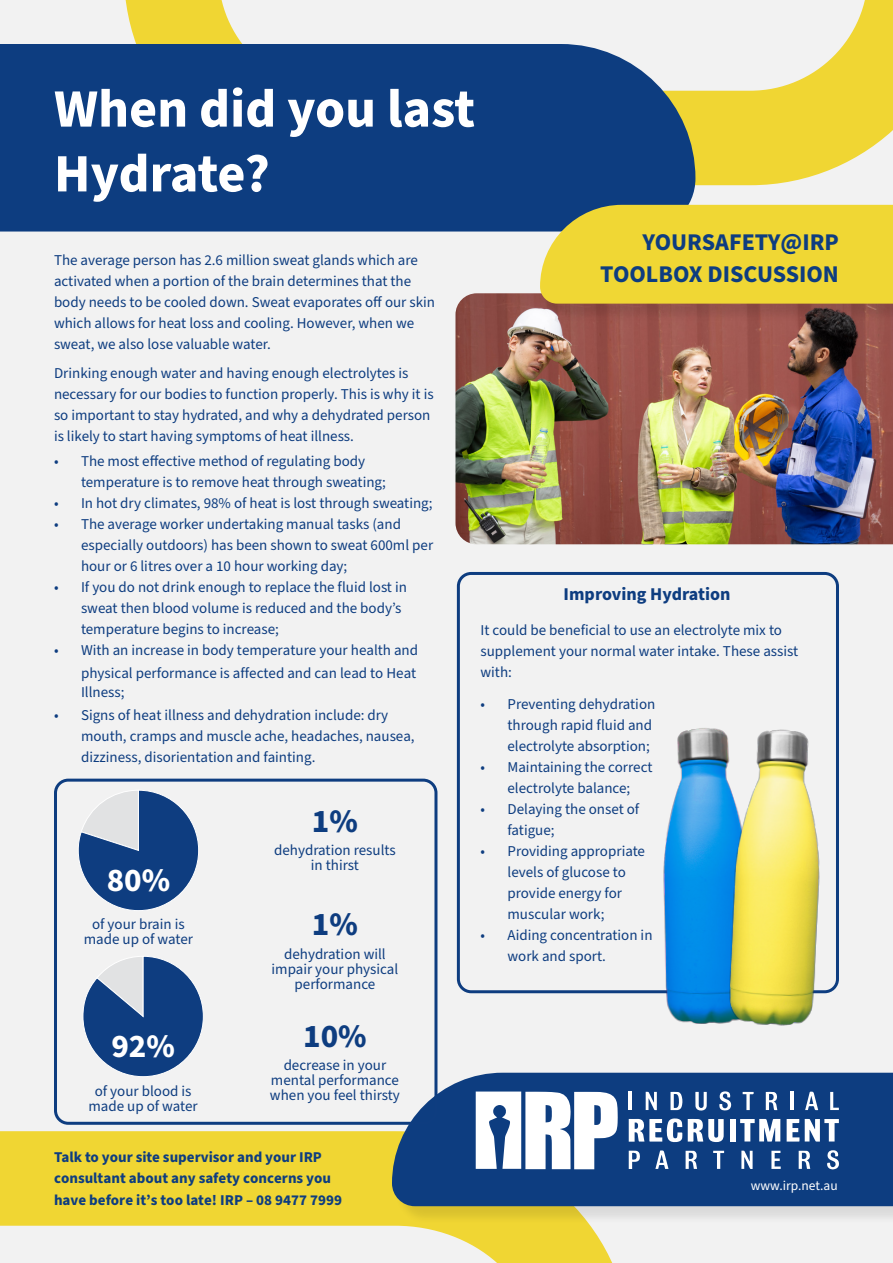
<style>
.page{position:relative;width:893px;height:1263px;background:#f2f2f2}
.page>*{position:absolute;margin:0;border:0;box-sizing:border-box;transform-origin:0 0}
.t1{font:700 54px/64.8px "Source Sans Pro";color:#fff}
.t2{font:700 33px "Source Sans Pro";color:#0e3d80}
.t3{font:700 33px "Source Sans Pro";color:#fff}
.t4{font:700 24px/31.5px "Source Sans Pro";color:#0e3d80;text-align:right}
.t5{font:700 18px "Source Sans Pro";color:#0e3d80}
.t6{font:15px/21px "Source Sans Pro";color:#0e3d80}
.t7{font:700 15px/21px "Source Sans Pro";color:#0e3d80}
.t8{font:13.5px "Source Sans Pro";color:#fff}
</style>
<div class="page">
<svg style="left:125px;top:0;width:768px;height:185px"></svg>
<div style="left:0;top:44px;width:695px;height:188px;background:#0d3d80"></div>
<svg style="left:0;top:1115px;width:613px;height:148px"></svg>
<div style="left:395px;top:1075px;width:498px;height:150px;background:#000;opacity:.1"></div>
<div style="left:392px;top:1073px;width:501px;height:133px;background:#0d3d80"></div>
<svg style="left:476px;top:1091px;width:142px;height:78px"></svg>
<svg style="left:827px;top:1150px;width:12px;height:19px"></svg>
<svg style="left:629px;top:1150px;width:11px;height:19px"></svg>
<hr style="left:629px;top:1092px;width:3px;height:18px;background:#fff">
<svg style="left:688px;top:1119px;width:36px;height:23px"></svg>
<svg style="left:629px;top:1118px;width:53px;height:24px"></svg>
<svg style="left:787px;top:1119px;width:12px;height:22px"></svg>
<svg style="left:740px;top:1119px;width:40px;height:22px"></svg>
<svg style="left:805px;top:1119px;width:34px;height:22px"></svg>
<svg style="left:646px;top:1092px;width:11px;height:18px"></svg>
<svg style="left:741px;top:1150px;width:12px;height:19px"></svg>
<svg style="left:670px;top:1092px;width:13px;height:18px"></svg>
<svg style="left:799px;top:1151px;width:11px;height:18px"></svg>
<svg style="left:766px;top:1092px;width:11px;height:18px"></svg>
<div style="left:730px;top:1119px;width:5px;height:22px;background:#fff"></div>
<svg style="left:686px;top:1151px;width:11px;height:18px"></svg>
<svg style="left:695px;top:1092px;width:12px;height:19px"></svg>
<svg style="left:719px;top:1091px;width:12px;height:19px"></svg>
<svg style="left:655px;top:1150px;width:13px;height:19px"></svg>
<svg style="left:805px;top:1091px;width:13px;height:19px"></svg>
<svg style="left:771px;top:1151px;width:10px;height:18px"></svg>
<svg style="left:743px;top:1092px;width:11px;height:18px"></svg>
<svg style="left:713px;top:1151px;width:11px;height:18px"></svg>
<svg style="left:830px;top:1092px;width:9px;height:18px"></svg>
<hr style="left:790px;top:1092px;width:3px;height:18px;background:#fff">
<img style="left:455px;top:293px;width:438px;height:251px">
<div style="left:543px;top:207px;width:350px;height:115px;background:#000;opacity:.1"></div>
<div style="left:540px;top:205px;width:353px;height:99px;background:#f0d734"></div>
<div style="left:457px;top:572px;width:382px;height:421px;border:3px solid #0e3d80;border-radius:13px"></div>
<svg style="left:78px;top:790px;width:121px;height:121px"></svg>
<svg style="left:83px;top:956px;width:120px;height:121px"></svg>
<div style="left:54px;top:779px;width:383px;height:346px;border:3px solid #0e3d80;border-radius:13px"></div>
<img style="left:643px;top:728px;width:64px;height:296px">
<img style="left:707px;top:712px;width:132px;height:314px">
<h1 class="t1" style="left:54px;top:78px;width:423px">When did you last<br>Hydrate?</h1>
<p class="t6" style="left:54px;top:250px;width:383px">The average person has 2.6 million sweat glands which are activated when a portion of the brain determines that the body needs to be cooled down. Sweat evaporates off our skin which allows for heat loss and cooling. However, when we sweat, we also lose valuable water.</p>
<p class="t6" style="left:54px;top:363px;width:381px">Drinking enough water and having enough electrolytes is necessary for our bodies to function properly. This is why it is so important to stay hydrated, and why a dehydrated person is likely to start having symptoms of heat illness.</p>
<h3 class="t4" style="left:600px;top:227px;width:240px">YOURSAFETY@IRP<br>TOOLBOX DISCUSSION</h3>
<p class="t6" style="left:81px;top:451px;width:306px;text-indent:-27px">• The most effective method of regulating body temperature is to remove heat through sweating;</p>
<p class="t6" style="left:54px;top:493px;width:380px">• In hot dry climates, 98% of heat is lost through sweating;</p>
<p class="t6" style="left:81px;top:514px;width:354px;text-indent:-27px">• The average worker undertaking manual tasks (and especially outdoors) has been shown to sweat 600ml per hour or 6 litres over a 10 hour working day;</p>
<p class="t6" style="left:81px;top:577px;width:327px;text-indent:-27px">• If you do not drink enough to replace the fluid lost in sweat then blood volume is reduced and the body’s temperature begins to increase;</p>
<p class="t6" style="left:54px;top:639px;width:366px;line-height:22.6px;text-align:right">• With an increase in body temperature your health and physical performance is affected and can lead to Heat</p>
<p class="t6" style="left:81px;top:682px;width:45px">Illness;</p>
<p class="t6" style="left:81px;top:705px;width:335px;text-indent:-27px">• Signs of heat illness and dehydration include: dry mouth, cramps and muscle ache, headaches, nausea, dizziness, disorientation and fainting.</p>
<h2 class="t3" style="left:107px;top:858px;width:65px">80%</h2>
<p class="t6" style="left:84px;top:917px;width:111px;line-height:15px;text-align:center">of your brain is made up of water</p>
<h2 class="t3" style="left:111px;top:1024px;width:65px">92%</h2>
<p class="t6" style="left:89px;top:1084px;width:111px;line-height:15px;text-align:center">of your blood is made up of water</p>
<h2 class="t2" style="left:312px;top:798px;width:47px">1%</h2>
<p class="t6" style="left:274px;top:843px;width:123px;line-height:15px;text-align:center">dehydration results in thirst</p>
<h2 class="t2" style="left:312px;top:902px;width:47px">1%</h2>
<p class="t6" style="left:272px;top:946px;width:128px;line-height:15px;text-align:center">dehydration will impair your physical performance</p>
<h2 class="t2" style="left:303px;top:1013px;width:65px">10%</h2>
<p class="t6" style="left:270px;top:1058px;width:131px;line-height:15px;text-align:center">decrease in your mental performance when you feel thirsty</p>
<p class="t7" style="left:54px;top:1147px;width:279px">Talk to your site supervisor and your IRP consultant about any safety concerns you</p>
<p class="t7" style="left:54px;top:1190px;width:290px">have before it’s too late! IRP – 08 9477 7999</p>
<p class="t5" style="left:564px;top:582px;width:168px">Improving Hydration</p>
<p class="t6" style="left:480px;top:620px;width:319px">It could be beneficial to use an electrolyte mix to supplement your normal water intake. These assist with:</p>
<p class="t6" style="left:507px;top:694px;width:149px;text-indent:-27px">• Preventing dehydration through rapid fluid and electrolyte absorption;</p>
<p class="t6" style="left:480px;top:757px;width:173px;text-align:center">• Maintaining the correct electrolyte balance;</p>
<p class="t6" style="left:507px;top:799px;width:133px;text-indent:-27px">• Delaying the onset of fatigue;</p>
<p class="t6" style="left:507px;top:841px;width:139px;text-indent:-27px">• Providing appropriate levels of glucose to provide energy for muscular work;</p>
<p class="t6" style="left:507px;top:925px;width:147px;text-indent:-27px">• Aiding concentration in work and sport.</p>
<p class="t8" style="left:751px;top:1177px;width:88px">www.irp.net.au</p>
</div>
